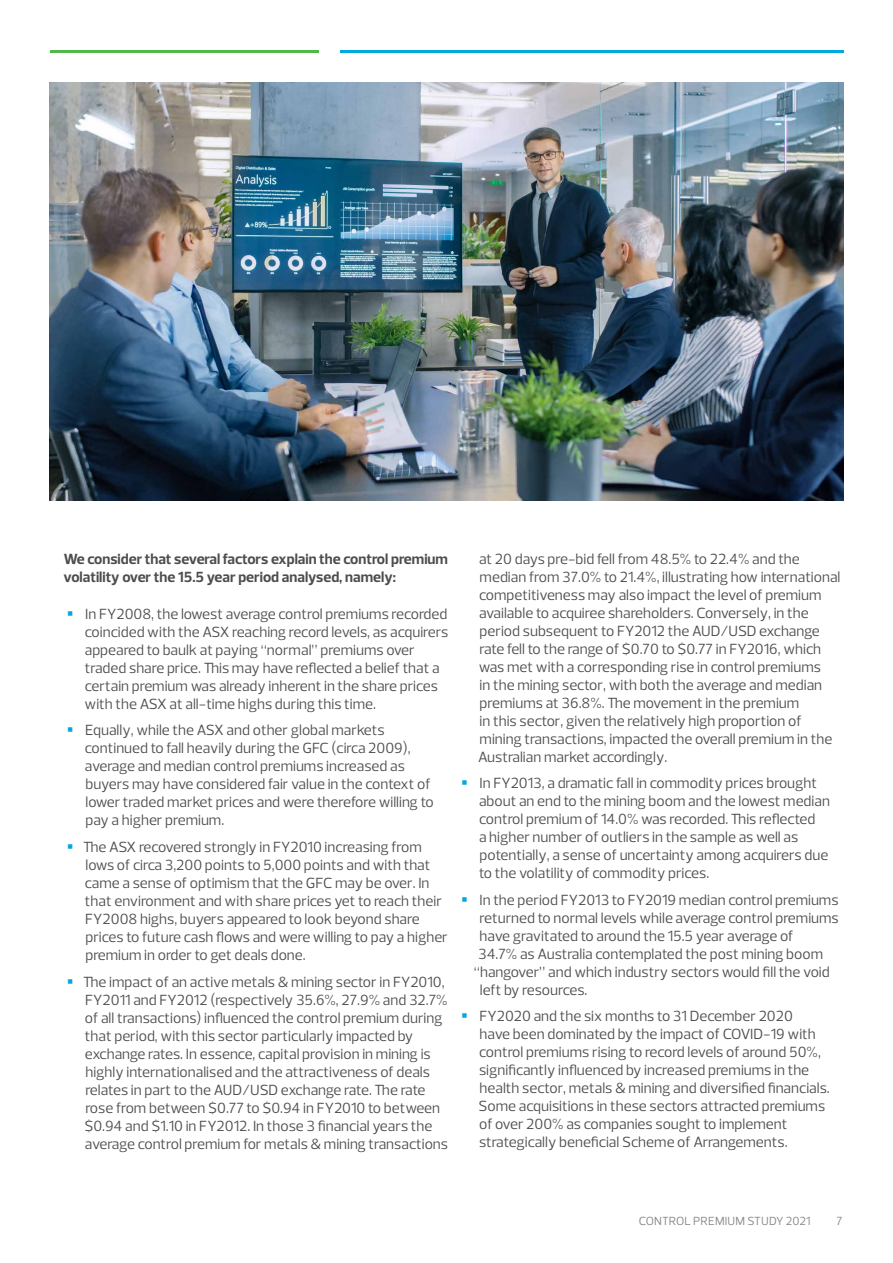
<style>
.page{position:relative;width:893px;height:1263px;background:#fff}
.page>*{position:absolute;margin:0;border:0;box-sizing:border-box;transform-origin:0 0}
.t1{font:15px/18px "Prelo";color:#4d4d4f}
.t2{font:700 15px/18px "Prelo";color:#4d4d4f}
.t3{font:12px "Prelo";letter-spacing:.015em;color:#848688}
</style>
<div class="page">
<hr style="left:340px;top:50px;width:503px;height:2px;background:#00a7e1">
<hr style="left:50px;top:50px;width:269px;height:2px;background:#50b848">
<img style="left:50px;top:82px;width:793px;height:418px">
<p class="t2" style="left:64px;top:550px;width:386px">We consider that several factors explain the control premium volatility over the 15.5 year period analysed, namely:</p>
<p class="t1" style="left:85px;top:605px;width:365px">In FY2008, the lowest average control premiums recorded coincided with the ASX reaching record levels, as acquirers appeared to baulk at paying “normal” premiums over traded share price. This may have reflected a belief that a certain premium was already inherent in the share prices with the ASX at all-time highs during this time.</p>
<p class="t1" style="left:85px;top:721px;width:350px">Equally, while the ASX and other global markets continued to fall heavily during the GFC (circa 2009), average and median control premiums increased as buyers may have considered fair value in the context of lower traded market prices and were therefore willing to pay a higher premium.</p>
<p class="t1" style="left:83px;top:838px;width:366px">The ASX recovered strongly in FY2010 increasing from lows of circa 3,200 points to 5,000 points and with that came a sense of optimism that the GFC may be over. In that environment and with share prices yet to reach their FY2008 highs, buyers appeared to look beyond share prices to future cash flows and were willing to pay a higher premium in order to get deals done.</p>
<p class="t1" style="left:83px;top:972px;width:366px">The impact of an active metals &amp; mining sector in FY2010, FY2011 and FY2012 (respectively 35.6%, 27.9% and 32.7% of all transactions) influenced the control premium during that period, with this sector particularly impacted by exchange rates. In essence, capital provision in mining is highly internationalised and the attractiveness of deals relates in part to the AUD/USD exchange rate. The rate rose from between $0.77 to $0.94 in FY2010 to between $0.94 and $1.10 in FY2012. In those 3 financial years the average control premium for metals &amp; mining transactions</p>
<p class="t1" style="left:478px;top:550px;width:364px">at 20 days pre-bid fell from 48.5% to 22.4% and the median from 37.0% to 21.4%, illustrating how international competitiveness may also impact the level of premium available to acquiree shareholders. Conversely, in the period subsequent to FY2012 the AUD/USD exchange rate fell to the range of $0.70 to $0.77 in FY2016, which was met with a corresponding rise in control premiums<br>in the mining sector, with both the average and median premiums at 36.8%. The movement in the premium<br>in this sector, given the relatively high proportion of mining transactions, impacted the overall premium in the Australian market accordingly.</p>
<p class="t1" style="left:479px;top:774px;width:352px">In FY2013, a dramatic fall in commodity prices brought about an end to the mining boom and the lowest median control premium of 14.0% was recorded. This reflected<br>a higher number of outliers in the sample as well as potentially, a sense of uncertainty among acquirers due to the volatility of commodity prices.</p>
<p class="t1" style="left:479px;top:891px;width:361px">In the period FY2013 to FY2019 median control premiums</p>
<p class="t1" style="left:480px;top:909px;width:361px">returned to normal levels while average control premiums</p>
<p class="t1" style="left:480px;top:927px;width:315px">have gravitated to around the 15.5 year average of</p>
<p class="t1" style="left:478px;top:945px;width:346px">34.7% as Australia contemplated the post mining boom</p>
<p class="t1" style="left:474px;top:963px;width:357px">“hangover” and which industry sectors would fill the void</p>
<p class="t1" style="left:480px;top:981px;width:109px">left by resources.</p>
<p class="t1" style="left:479px;top:1007px;width:353px">FY2020 and the six months to 31 December 2020<br>have been dominated by the impact of COVID-19 with control premiums rising to record levels of around 50%, significantly influenced by increased premiums in the health sector, metals &amp; mining and diversified financials.<br>Some acquisitions in these sectors attracted premiums of over 200% as companies sought to implement strategically beneficial Scheme of Arrangements.</p>
<p class="t3" style="left:639px;top:1214px;width:173px">CONTROL PREMIUM STUDY 2021</p>
<p class="t3" style="left:836px;top:1213px;width:7px">7</p>
</div>
